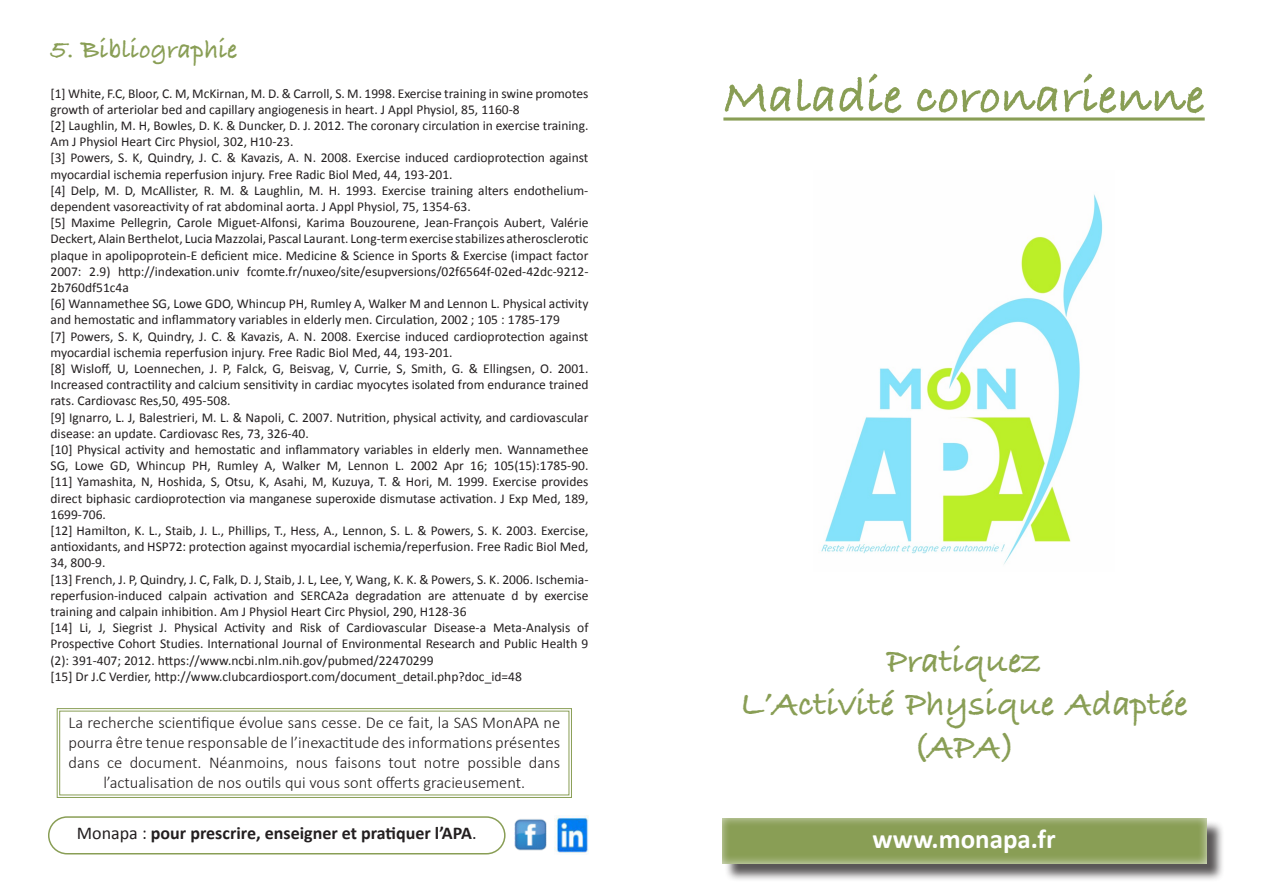
<style>
.page{position:relative;width:1263px;height:893px;background:#fff}
.page>*{position:absolute;margin:0;border:0;box-sizing:border-box;transform-origin:0 0}
.t1{font:700 51px "Bradley Hand ITCTT";color:#899e55}
.t2{font:700 36px/43.2px "Bradley Hand ITCTT";color:#899e55;text-align:center}
.t3{font:700 27px "Bradley Hand ITCTT";color:#899e55}
.t4{font:700 27px "Calibri";color:#fff}
.t5{font:700 18px "Calibri";color:#231f20}
.t6{font:300 16.5px/19.8px "Calibri";color:#231f20;text-align:center}
.t7{font:13.5px/16.2px "Calibri";color:#231f20}
.s1{font-weight:400}
</style>
<div class="page">
<svg style="left:723px;top:117px;width:482px;height:4px;background:#a2b37a"></svg>
<img style="left:821px;top:194px;width:282px;height:370px">
<svg style="left:57px;top:708px;width:515px;height:90px"></svg>
<img style="left:514px;top:819px;width:32px;height:32px">
<img style="left:554px;top:816px;width:35px;height:37px">
<div style="left:48px;top:816px;width:457px;height:38px;border:2px solid #899e55;border-radius:18px"></div>
<div style="left:724px;top:820px;width:501px;height:62px;background:#231f20;opacity:.75"></div>
<div style="left:721px;top:816px;width:486px;height:49px;background:#fff;opacity:.75"></div>
<p class="t3" style="left:51px;top:29px;width:188px">5. Bibliographie</p>
<p class="t1" style="left:723px;top:57px;width:483px">Maladie coronarienne</p>
<p class="t7" style="left:51px;top:85px;width:539px">[1] White, F.C, Bloor, C. M, McKirnan, M. D. &amp; Carroll, S. M. 1998. Exercise training in swine promotes growth of arteriolar bed and capillary angiogenesis in heart. J Appl Physiol, 85, 1160-8</p>
<p class="t7" style="left:51px;top:117px;width:539px">[2] Laughlin, M. H, Bowles, D. K. &amp; Duncker, D. J. 2012. The coronary circulation in exercise training.<br>Am J Physiol Heart Circ Physiol, 302, H10-23.</p>
<p class="t7" style="left:51px;top:149px;width:539px">[3] Powers, S. K, Quindry, J. C. &amp; Kavazis, A. N. 2008. Exercise induced cardioprotection against myocardial ischemia reperfusion injury. Free Radic Biol Med, 44, 193-201.</p>
<p class="t7" style="left:51px;top:182px;width:539px">[4] Delp, M. D, McAllister, R. M. &amp; Laughlin, M. H. 1993. Exercise training alters endothelium&shy;dependent vasoreactivity of rat abdominal aorta. J Appl Physiol, 75, 1354-63.</p>
<p class="t7" style="left:51px;top:214px;width:539px;text-align:justify">[5] Maxime Pellegrin, Carole Miguet-Alfonsi, Karima Bouzourene, Jean-François Aubert, Valérie Deckert, Alain Berthelot, Lucia Mazzolai, Pascal Laurant. Long-term exercise stabilizes atherosclerotic plaque in apolipoprotein-E deficient mice. Medicine &amp; Science in Sports &amp; Exercise (impact factor 2007: 2.9) http://indexation.univ fcomte.fr/nuxeo/site/esupversions/02f6564f-02ed-42dc-9212- 2b760df51c4a</p>
<p class="t7" style="left:51px;top:295px;width:539px">[6] Wannamethee SG, Lowe GDO, Whincup PH, Rumley A, Walker M and Lennon L. Physical activity and hemostatic and inflammatory variables in elderly men. Circulation, 2002 ; 105 : 1785-179</p>
<p class="t7" style="left:51px;top:328px;width:539px">[7] Powers, S. K, Quindry, J. C. &amp; Kavazis, A. N. 2008. Exercise induced cardioprotection against myocardial ischemia reperfusion injury. Free Radic Biol Med, 44, 193-201.</p>
<p class="t7" style="left:51px;top:360px;width:539px;text-align:justify">[8] Wisloff, U, Loennechen, J. P, Falck, G, Beisvag, V, Currie, S, Smith, G. &amp; Ellingsen, O. 2001.<br>Increased contractility and calcium sensitivity in cardiac myocytes isolated from endurance trained rats. Cardiovasc Res,50, 495-508.</p>
<p class="t7" style="left:51px;top:409px;width:539px">[9] Ignarro, L. J, Balestrieri, M. L. &amp; Napoli, C. 2007. Nutrition, physical activity, and cardiovascular disease: an update. Cardiovasc Res, 73, 326-40.</p>
<p class="t7" style="left:51px;top:441px;width:539px;text-align:justify">[10] Physical activity and hemostatic and inflammatory variables in elderly men. Wannamethee SG, Lowe GD, Whincup PH, Rumley A, Walker M, Lennon L. 2002 Apr 16; 105(15):1785-90. [11] Yamashita, N, Hoshida, S, Otsu, K, Asahi, M, Kuzuya, T. &amp; Hori, M. 1999. Exercise provides direct biphasic cardioprotection via manganese superoxide dismutase activation. J Exp Med, 189, 1699-706.</p>
<p class="t7" style="left:51px;top:522px;width:539px;text-align:justify">[12] Hamilton, K. L., Staib, J. L., Phillips, T., Hess, A., Lennon, S. L. &amp; Powers, S. K. 2003. Exercise, antioxidants, and HSP72: protection against myocardial ischemia/reperfusion. Free Radic Biol Med, 34, 800-9.</p>
<p class="t7" style="left:51px;top:571px;width:539px;text-align:justify">[13] French, J. P, Quindry, J. C, Falk, D. J, Staib, J. L, Lee, Y, Wang, K. K. &amp; Powers, S. K. 2006. Ischemia&shy;reperfusion-induced calpain activation and SERCA2a degradation are attenuate d by exercise training and calpain inhibition. Am J Physiol Heart Circ Physiol, 290, H128-36</p>
<p class="t7" style="left:51px;top:619px;width:539px;text-align:justify">[14] Li, J, Siegrist J. Physical Activity and Risk of Cardiovascular Disease-a Meta-Analysis of Prospective Cohort Studies. International Journal of Environmental Research and Public Health 9 (2): 391-407; 2012. https://www.ncbi.nlm.nih.gov/pubmed/22470299</p>
<p class="t7" style="left:51px;top:668px;width:473px">[15] Dr J.C Verdier, http://www.clubcardiosport.com/document_detail.php?doc_id=48</p>
<p class="t2" style="left:886px;top:638px;width:157px">Pratiquez</p>
<p class="t2" style="left:740px;top:681px;width:449px">L’Activité Physique Adaptée (APA)</p>
<p class="t6" style="left:68px;top:713px;width:493px">La recherche scientifique évolue sans cesse. De ce fait, la SAS MonAPA ne pourra être tenue responsable de l’inexactitude des informations présentes dans ce document. Néanmoins, nous faisons tout notre possible dans l’actualisation de nos outils qui vous sont offerts gracieusement.</p>
<p class="t5" style="left:77px;top:820px;width:401px"><span class="s1">Monapa :</span> pour prescrire, enseigner et pratiquer l’APA<span class="s1">.</span></p>
<h3 class="t4" style="left:872px;top:819px;width:185px">www.monapa.fr</h3>
</div>
